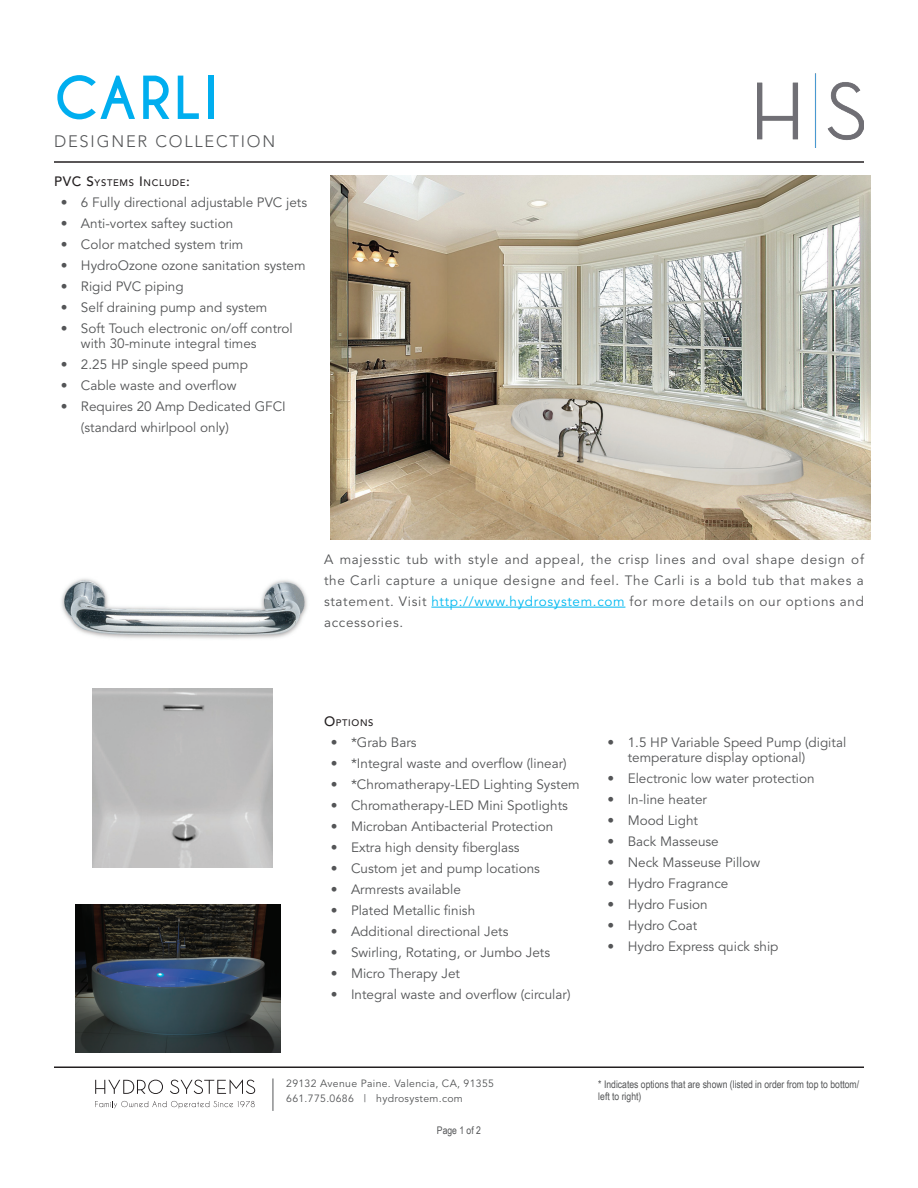
<style>
.page{position:relative;width:918px;height:1188px;background:#fff}
.page>*{position:absolute;margin:0;border:0;box-sizing:border-box;transform-origin:0 0}
.t1{font:700 55.5px "Caviar Dreams";letter-spacing:.05em;color:#00aeef}
.t2{font:300 16.5px "Avenir";letter-spacing:.11em;color:#545557}
.t3{font:13.5px/21px "Avenir";color:#545557}
.t4{font:10.5px/12.6px "Arial Narrow";color:#545557}
.t5{font:10.5px/15px "Avenir";letter-spacing:.03em;color:#545557}
.t6{font:500 9.45px "Avenir";letter-spacing:.07em;color:#231f20}
.s1{font-size:13.5px}
.s2{color:#00b9f1}
</style>
<div class="page">
<hr style="left:54px;top:161px;width:810px;height:2px;background:#231f20">
<hr style="left:54px;top:1066px;width:810px;height:2px;background:#231f20">
<hr style="left:431px;top:607px;width:194px;height:1px;background:#00b9f1">
<svg style="left:95px;top:1101px;width:160px;height:7px"></svg>
<svg style="left:95px;top:1080px;width:68px;height:14px"></svg>
<svg style="left:170px;top:1080px;width:85px;height:14px"></svg>
<hr style="left:273px;top:1078px;width:1px;height:33px;background:#545557">
<img style="left:757px;top:73px;width:107px;height:75px">
<img style="left:331px;top:176px;width:540px;height:364px">
<img style="left:61px;top:578px;width:246px;height:61px">
<img style="left:76px;top:905px;width:204px;height:148px">
<img style="left:93px;top:688px;width:179px;height:180px">
<h1 class="t1" style="left:54px;top:65px;width:166px">CARLI</h1>
<p class="t2" style="left:54px;top:131px;width:223px">DESIGNER COLLECTION</p>
<p class="t6" style="left:54px;top:177px;width:137px"><span class="s1">PVC S</span>YSTEMS <span class="s1">I</span>NCLUDE<span class="s1">:</span></p>
<p class="t3" style="left:61px;top:192px;width:248px">• 6 Fully directional adjustable PVC jets</p>
<p class="t3" style="left:61px;top:213px;width:174px">• Anti-vortex saftey suction</p>
<p class="t3" style="left:61px;top:234px;width:184px">• Color matched system trim</p>
<p class="t3" style="left:61px;top:255px;width:246px">• HydroOzone ozone sanitation system</p>
<p class="t3" style="left:61px;top:276px;width:124px">• Rigid PVC piping</p>
<p class="t3" style="left:61px;top:297px;width:208px">• Self draining pump and system</p>
<p class="t3" style="left:81px;top:321px;width:213px;line-height:15px;text-indent:-20px">• Soft Touch electronic on/off control with 30-minute integral times</p>
<p class="t3" style="left:61px;top:354px;width:189px">• 2.25 HP single speed pump</p>
<p class="t3" style="left:61px;top:375px;width:177px">• Cable waste and overflow</p>
<p class="t3" style="left:81px;top:396px;width:206px;text-indent:-20px">• Requires 20 Amp Dedicated GFCI (standard whirlpool only)</p>
<p class="t3" style="left:324px;top:549px;width:541px;text-align:justify">A majesstic tub with style and appeal, the crisp lines and oval shape design of the Carli capture a unique designe and feel. The Carli is a bold tub that makes a statement. Visit <span class="s2">http://www.hydrosystem.com</span> for more details on our options and accessories.</p>
<p class="t6" style="left:324px;top:717px;width:50px"><span class="s1">O</span>PTIONS</p>
<p class="t3" style="left:331px;top:732px;width:87px">• *Grab Bars</p>
<p class="t3" style="left:331px;top:753px;width:238px">• *Integral waste and overflow (linear)</p>
<p class="t3" style="left:331px;top:774px;width:250px">• *Chromatherapy-LED Lighting System</p>
<p class="t3" style="left:331px;top:795px;width:239px">• Chromatherapy-LED Mini Spotlights</p>
<p class="t3" style="left:331px;top:816px;width:224px">• Microban Antibacterial Protection</p>
<p class="t3" style="left:331px;top:837px;width:190px">• Extra high density fiberglass</p>
<p class="t3" style="left:331px;top:858px;width:211px">• Custom jet and pump locations</p>
<p class="t3" style="left:331px;top:879px;width:132px">• Armrests available</p>
<p class="t3" style="left:331px;top:900px;width:146px">• Plated Metallic finish</p>
<p class="t3" style="left:331px;top:921px;width:179px">• Additional directional Jets</p>
<p class="t3" style="left:331px;top:942px;width:221px">• Swirling, Rotating, or Jumbo Jets</p>
<p class="t3" style="left:331px;top:963px;width:131px">• Micro Therapy Jet</p>
<p class="t3" style="left:331px;top:984px;width:241px">• Integral waste and overflow (circular)</p>
<p class="t3" style="left:628px;top:735px;width:220px;line-height:15px;text-indent:-20px">• 1.5 HP Variable Speed Pump (digital temperature display optional)</p>
<p class="t3" style="left:608px;top:768px;width:209px">• Electronic low water protection</p>
<p class="t3" style="left:608px;top:789px;width:101px">• In-line heater</p>
<p class="t3" style="left:608px;top:810px;width:92px">• Mood Light</p>
<p class="t3" style="left:608px;top:831px;width:113px">• Back Masseuse</p>
<p class="t3" style="left:608px;top:852px;width:154px">• Neck Masseuse Pillow</p>
<p class="t3" style="left:608px;top:873px;width:123px">• Hydro Fragrance</p>
<p class="t3" style="left:608px;top:894px;width:102px">• Hydro Fusion</p>
<p class="t3" style="left:608px;top:915px;width:91px">• Hydro Coat</p>
<p class="t3" style="left:608px;top:936px;width:173px">• Hydro Express quick ship</p>
<p class="t5" style="left:286px;top:1076px;width:209px">29132 Avenue Paine. Valencia, CA, 91355<br>661.775.0686 | hydrosystem.com</p>
<p class="t4" style="left:598px;top:1077px;width:262px">* Indicates options that are shown (listed in order from top to bottom/ left to right)</p>
<p class="t4" style="left:437px;top:1124px;width:46px">Page 1 of 2</p>
</div>
